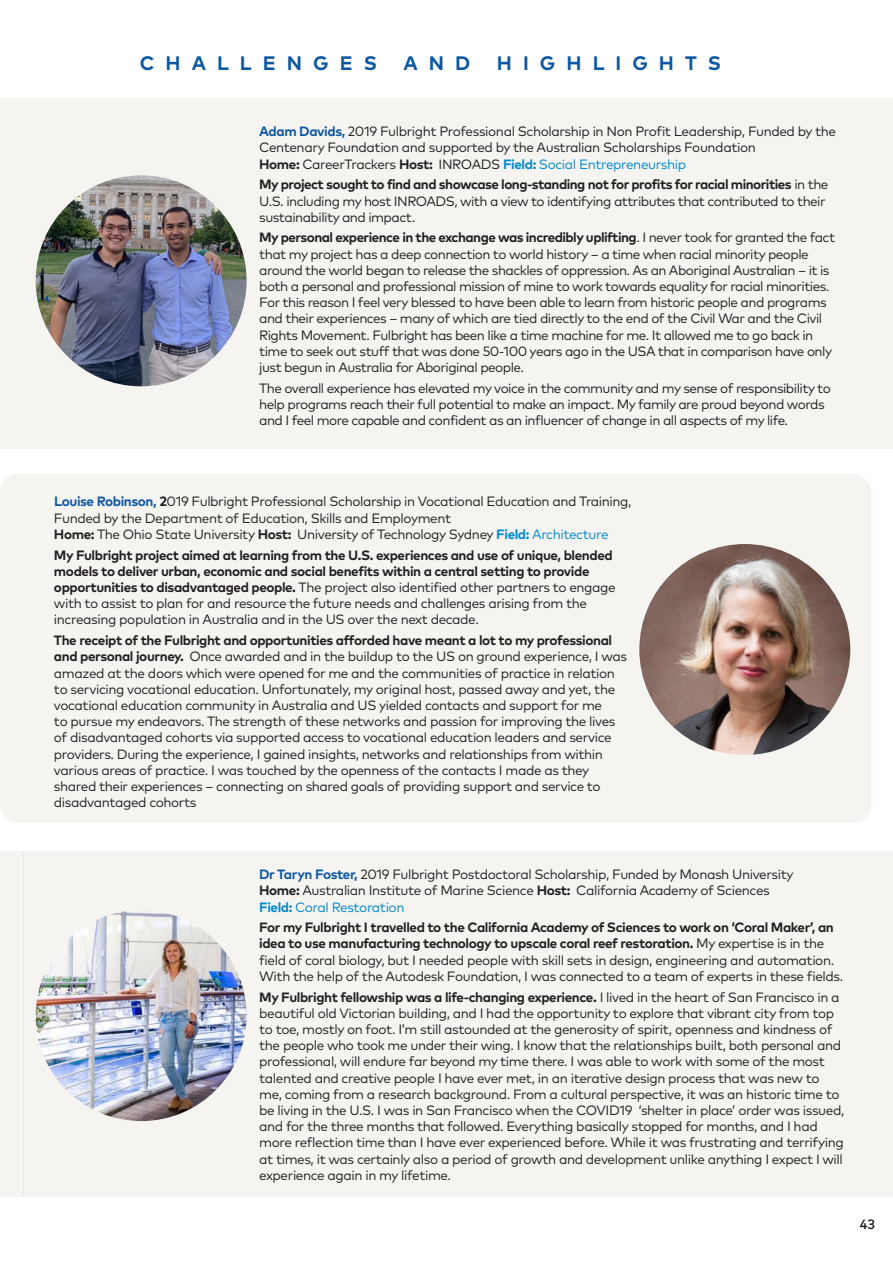
<style>
.page{position:relative;width:893px;height:1263px;background:#fff}
.page>*{position:absolute;margin:0;border:0;box-sizing:border-box;transform-origin:0 0}
.t1{font:700 19.5px "Mark Pro";letter-spacing:.565em;color:#0c57a3}
.t2{font:13.5px/16.2px "Mark Pro";letter-spacing:-.03em;color:#231f20}
.t3{font:700 13.5px/16.2px "Mark Pro";letter-spacing:-.03em;color:#231f20}
.t4{font:500 13.5px "Mark Pro";color:#231f20}
.s1{font-weight:700;color:#0e57a3}
.s2{font-weight:700}
.s3{font-weight:700;color:#0089cf}
.s4{color:#0089cf}
.s5{font-weight:400}
</style>
<div class="page">
<div style="left:0;top:851px;width:24px;height:346px;background:#f5f4f1"></div>
<div style="left:0;top:98px;width:24px;height:351px;background:#f5f4f1"></div>
<div style="left:24px;top:98px;width:869px;height:351px;background:#f5f4f1"></div>
<div style="left:24px;top:851px;width:869px;height:346px;background:#f5f4f1"></div>
<div style="left:0;top:474px;width:871px;height:349px;background:#f5f4f1;border-radius:18px"></div>
<img style="left:36px;top:175px;width:211px;height:211px;border-radius:105px">
<img style="left:36px;top:910px;width:211px;height:211px;border-radius:105px">
<img style="left:639px;top:544px;width:211px;height:211px;border-radius:105px">
<h1 class="t1" style="left:140px;top:49px;width:238px">CHALLENGES</h1>
<h1 class="t1" style="left:403px;top:49px;width:68px">AND</h1>
<h1 class="t1" style="left:497px;top:49px;width:226px">HIGHLIGHTS</h1>
<p class="t2" style="left:259px;top:122px;width:578px"><span class="s1">Adam Davids,</span> 2019 Fulbright Professional Scholarship in Non Profit Leadership, Funded by the<br>Centenary Foundation and supported by the Australian Scholarships Foundation<br><span class="s2">Home:</span> CareerTrackers <span class="s2">Host:</span> INROADS <span class="s3">Field:</span> <span class="s4">Social Entrepreneurship</span></p>
<p class="t2" style="left:259px;top:175px;width:571px"><span class="s2">My project sought to find and showcase long-standing not for profits for racial minorities</span> in the<br>U.S. including my host INROADS, with a view to identifying attributes that contributed to their sustainability and impact.</p>
<p class="t2" style="left:259px;top:228px;width:577px"><span class="s2">My personal experience in the exchange was incredibly uplifting</span>. I never took for granted the fact that my project has a deep connection to world history – a time when racial minority people around the world began to release the shackles of oppression. As an Aboriginal Australian – it is both a personal and professional mission of mine to work towards equality for racial minorities.<br>For this reason I feel very blessed to have been able to learn from historic people and programs and their experiences – many of which are tied directly to the end of the Civil War and the Civil Rights Movement. Fulbright has been like a time machine for me. It allowed me to go back in time to seek out stuff that was done 50-100 years ago in the USA that in comparison have only just begun in Australia for Aboriginal people.</p>
<p class="t2" style="left:259px;top:379px;width:573px">The overall experience has elevated my voice in the community and my sense of responsibility to help programs reach their full potential to make an impact. My family are proud beyond words and I feel more capable and confident as an influencer of change in all aspects of my life.</p>
<p class="t2" style="left:54px;top:492px;width:579px"><span class="s1">Louise Robinson,</span> <span class="s2">2</span>019 Fulbright Professional Scholarship in Vocational Education and Training,<br>Funded by the Department of Education, Skills and Employment<br><span class="s2">Home:</span> The Ohio State University <span class="s2">Host:</span> University of Technology Sydney <span class="s3">Field:</span> <span class="s4">Architecture</span></p>
<p class="t3" style="left:54px;top:546px;width:563px">My Fulbright project aimed at learning from the U.S. experiences and use of unique, blended models to deliver urban, economic and social benefits within a central setting to provide opportunities to disadvantaged people. <span class="s5">The project also identified other partners to engage with to assist to plan for and resource the future needs and challenges arising from the increasing population in Australia and in the US over the next decade.</span></p>
<p class="t2" style="left:54px;top:631px;width:575px"><span class="s2">The receipt of the Fulbright and opportunities afforded have meant a lot to my professional and personal journey.</span> Once awarded and in the buildup to the US on ground experience, I was amazed at the doors which were opened for me and the communities of practice in relation to servicing vocational education. Unfortunately, my original host, passed away and yet, the vocational education community in Australia and US yielded contacts and support for me<br>to pursue my endeavors. The strength of these networks and passion for improving the lives of disadvantaged cohorts via supported access to vocational education leaders and service providers. During the experience, I gained insights, networks and relationships from within various areas of practice. I was touched by the openness of the contacts I made as they shared their experiences – connecting on shared goals of providing support and service to disadvantaged cohorts</p>
<p class="t2" style="left:259px;top:865px;width:536px"><span class="s1">Dr Taryn Foster,</span> 2019 Fulbright Postdoctoral Scholarship, Funded by Monash University<br><span class="s2">Home:</span> Australian Institute of Marine Science <span class="s2">Host:</span> California Academy of Sciences<br><span class="s3">Field:</span> <span class="s4">Coral Restoration</span></p>
<p class="t2" style="left:259px;top:918px;width:585px"><span class="s2">For my Fulbright I travelled to the California Academy of Sciences to work on ‘Coral Maker’, an idea to use manufacturing technology to upscale coral reef restoration.</span> My expertise is in the field of coral biology, but I needed people with skill sets in design, engineering and automation.<br>With the help of the Autodesk Foundation, I was connected to a team of experts in these fields.</p>
<p class="t2" style="left:259px;top:988px;width:587px"><span class="s2">My Fulbright fellowship was a life-changing experience.</span> I lived in the heart of San Francisco in a beautiful old Victorian building, and I had the opportunity to explore that vibrant city from top to toe, mostly on foot. I’m still astounded at the generosity of spirit, openness and kindness of the people who took me under their wing. I know that the relationships built, both personal and professional, will endure far beyond my time there. I was able to work with some of the most talented and creative people I have ever met, in an iterative design process that was new to me, coming from a research background. From a cultural perspective, it was an historic time to be living in the U.S. I was in San Francisco when the COVID19 ‘shelter in place’ order was issued, and for the three months that followed. Everything basically stopped for months, and I had more reflection time than I have ever experienced before. While it was frustrating and terrifying at times, it was certainly also a period of growth and development unlike anything I expect I will experience again in my lifetime.</p>
<p class="t4" style="left:860px;top:1214px;width:17px">43</p>
</div>
